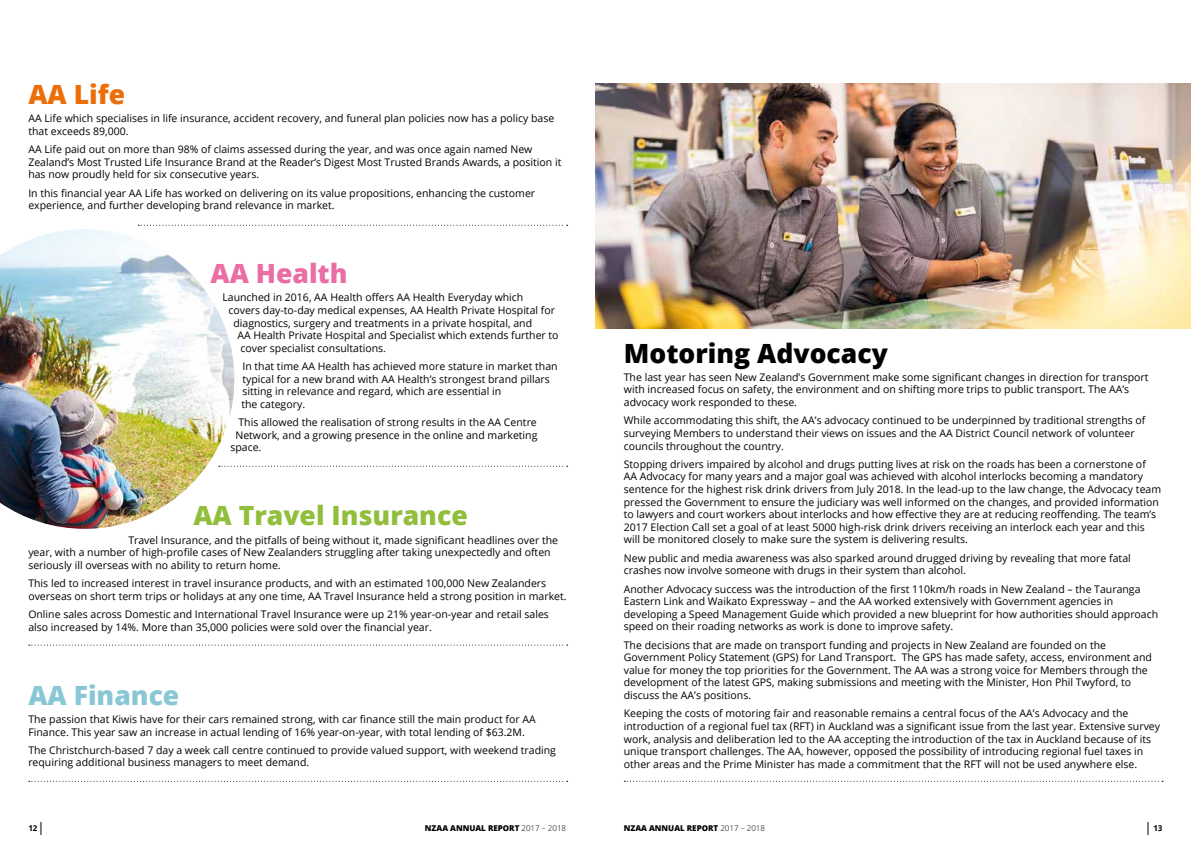
<style>
.page{position:relative;width:1191px;height:842px;background:#fff}
.page>*{position:absolute;margin:0;border:0;box-sizing:border-box;transform-origin:0 0}
.t1{font:800 26.5px "Open Sans";color:#91be3b}
.t2{font:800 26.5px "Open Sans";color:#000}
.t3{font:800 26.5px "Open Sans";color:#89c7d4}
.t4{font:800 26.5px "Open Sans";color:#ea6ea3}
.t5{font:800 26.5px "Open Sans";color:#eb6e08}
.t6{font:10.5px/12.6px "Open Sans";color:#000}
.t7{font:800 8px "Open Sans";color:#000}
.t8{font:700 8px "Open Sans";color:#000}
.s1{font-weight:300}
</style>
<div class="page">
<svg style="left:1147px;top:822px;width:1px;height:13px"></svg>
<svg style="left:41px;top:822px;width:1px;height:13px"></svg>
<img style="left:595px;top:84px;width:596px;height:244px">
<svg style="left:624px;top:781px;width:539px;height:1px"></svg>
<svg style="left:138px;top:225px;width:429px;height:1px"></svg>
<svg style="left:29px;top:645px;width:538px;height:1px"></svg>
<svg style="left:29px;top:781px;width:538px;height:1px"></svg>
<svg style="left:234px;top:466px;width:333px;height:1px"></svg>
<img style="left:0;top:229px;width:234px;height:300px">
<h1 class="t5" style="left:28px;top:74px;width:98px">AA Life</h1>
<p class="t6" style="left:28px;top:112px;width:527px">AA Life which specialises in life insurance, accident recovery, and funeral plan policies now has a policy base that exceeds 89,000.</p>
<p class="t6" style="left:28px;top:143px;width:534px">AA Life paid out on more than 98% of claims assessed during the year, and was once again named New<br>Zealand’s Most Trusted Life Insurance Brand at the Reader’s Digest Most Trusted Brands Awards, a position it has now proudly held for six consecutive years.</p>
<p class="t6" style="left:28px;top:186px;width:508px">In this financial year AA Life has worked on delivering on its value propositions, enhancing the customer experience, and further developing brand relevance in market.</p>
<h1 class="t4" style="left:210px;top:253px;width:139px">AA Health</h1>
<p class="t6" style="left:222px;top:291px;width:302px">Launched in 2016, AA Health offers AA Health Everyday which</p>
<p class="t6" style="left:228px;top:304px;width:328px">covers day-to-day medical expenses, AA Health Private Hospital for</p>
<p class="t6" style="left:233px;top:316px;width:300px">diagnostics, surgery and treatments in a private hospital, and</p>
<p class="t6" style="left:237px;top:329px;width:323px">AA Health Private Hospital and Specialist which extends further to</p>
<p class="t6" style="left:240px;top:341px;width:147px">cover specialist consultations.</p>
<p class="t6" style="left:241px;top:360px;width:318px">In that time AA Health has achieved more stature in market than typical for a new brand with AA Health’s strongest brand pillars sitting in relevance and regard, which are essential in<br>the category.</p>
<p class="t6" style="left:238px;top:416px;width:300px">This allowed the realisation of strong results in the AA Centre</p>
<p class="t6" style="left:235px;top:428px;width:303px">Network, and a growing presence in the online and marketing</p>
<p class="t6" style="left:230px;top:441px;width:32px">space.</p>
<h1 class="t1" style="left:193px;top:496px;width:276px">AA Travel Insurance</h1>
<p class="t6" style="left:28px;top:533px;width:531px;text-indent:100px">Travel Insurance, and the pitfalls of being without it, made significant headlines over the year, with a number of high-profile cases of New Zealanders struggling after taking unexpectedly and often seriously ill overseas with no ability to return home.</p>
<p class="t6" style="left:28px;top:577px;width:540px">This led to increased interest in travel insurance products, and with an estimated 100,000 New Zealanders overseas on short term trips or holidays at any one time, AA Travel Insurance held a strong position in market.</p>
<p class="t6" style="left:28px;top:608px;width:522px">Online sales across Domestic and International Travel Insurance were up 21% year-on-year and retail sales also increased by 14%. More than 35,000 policies were sold over the financial year.</p>
<h1 class="t3" style="left:28px;top:675px;width:152px">AA Finance</h1>
<p class="t6" style="left:28px;top:712px;width:509px">The passion that Kiwis have for their cars remained strong, with car finance still the main product for AA<br>Finance. This year saw an increase in actual lending of 16% year-on-year, with total lending of $63.2M.</p>
<p class="t6" style="left:28px;top:743px;width:529px">The Christchurch-based 7 day a week call centre continued to provide valued support, with weekend trading requiring additional business managers to meet demand.</p>
<h1 class="t2" style="left:624px;top:333px;width:265px">Motoring Advocacy</h1>
<p class="t6" style="left:624px;top:370px;width:526px">The last year has seen New Zealand’s Government make some significant changes in direction for transport with increased focus on safety, the environment and on shifting more trips to public transport. The AA’s advocacy work responded to these.</p>
<p class="t6" style="left:624px;top:414px;width:523px">While accommodating this shift, the AA’s advocacy continued to be underpinned by traditional strengths of surveying Members to understand their views on issues and the AA District Council network of volunteer councils throughout the country.</p>
<p class="t6" style="left:624px;top:457px;width:539px">Stopping drivers impaired by alcohol and drugs putting lives at risk on the roads has been a cornerstone of AA Advocacy for many years and a major goal was achieved with alcohol interlocks becoming a mandatory sentence for the highest risk drink drivers from July 2018. In the lead-up to the law change, the Advocacy team pressed the Government to ensure the judiciary was well informed on the changes, and provided information to lawyers and court workers about interlocks and how effective they are at reducing reoffending. The team’s 2017 Election Call set a goal of at least 5000 high-risk drink drivers receiving an interlock each year and this will be monitored closely to make sure the system is delivering results.</p>
<p class="t6" style="left:624px;top:551px;width:508px">New public and media awareness was also sparked around drugged driving by revealing that more fatal crashes now involve someone with drugs in their system than alcohol.</p>
<p class="t6" style="left:624px;top:582px;width:536px">Another Advocacy success was the introduction of the first 110km/h roads in New Zealand – the Tauranga Eastern Link and Waikato Expressway – and the AA worked extensively with Government agencies in developing a Speed Management Guide which provided a new blueprint for how authorities should approach speed on their roading networks as work is done to improve safety.</p>
<p class="t6" style="left:624px;top:638px;width:529px">The decisions that are made on transport funding and projects in New Zealand are founded on the Government Policy Statement (GPS) for Land Transport. The GPS has made safety, access, environment and value for money the top priorities for the Government. The AA was a strong voice for Members through the development of the latest GPS, making submissions and meeting with the Minister, Hon Phil Twyford, to discuss the AA’s positions.</p>
<p class="t6" style="left:624px;top:707px;width:538px">Keeping the costs of motoring fair and reasonable remains a central focus of the AA’s Advocacy and the introduction of a regional fuel tax (RFT) in Auckland was a significant issue from the last year. Extensive survey work, analysis and deliberation led to the AA accepting the introduction of the tax in Auckland because of its unique transport challenges. The AA, however, opposed the possibility of introducing regional fuel taxes in other areas and the Prime Minister has made a commitment that the RFT will not be used anywhere else.</p>
<p class="t8" style="left:28px;top:822px;width:11px">12</p>
<p class="t7" style="left:425px;top:822px;width:143px">NZAA ANNUAL REPORT <span class="s1">2017 – 2018</span></p>
<p class="t7" style="left:624px;top:822px;width:143px">NZAA ANNUAL REPORT <span class="s1">2017 – 2018</span></p>
<p class="t8" style="left:1153px;top:822px;width:11px">13</p>
</div>
